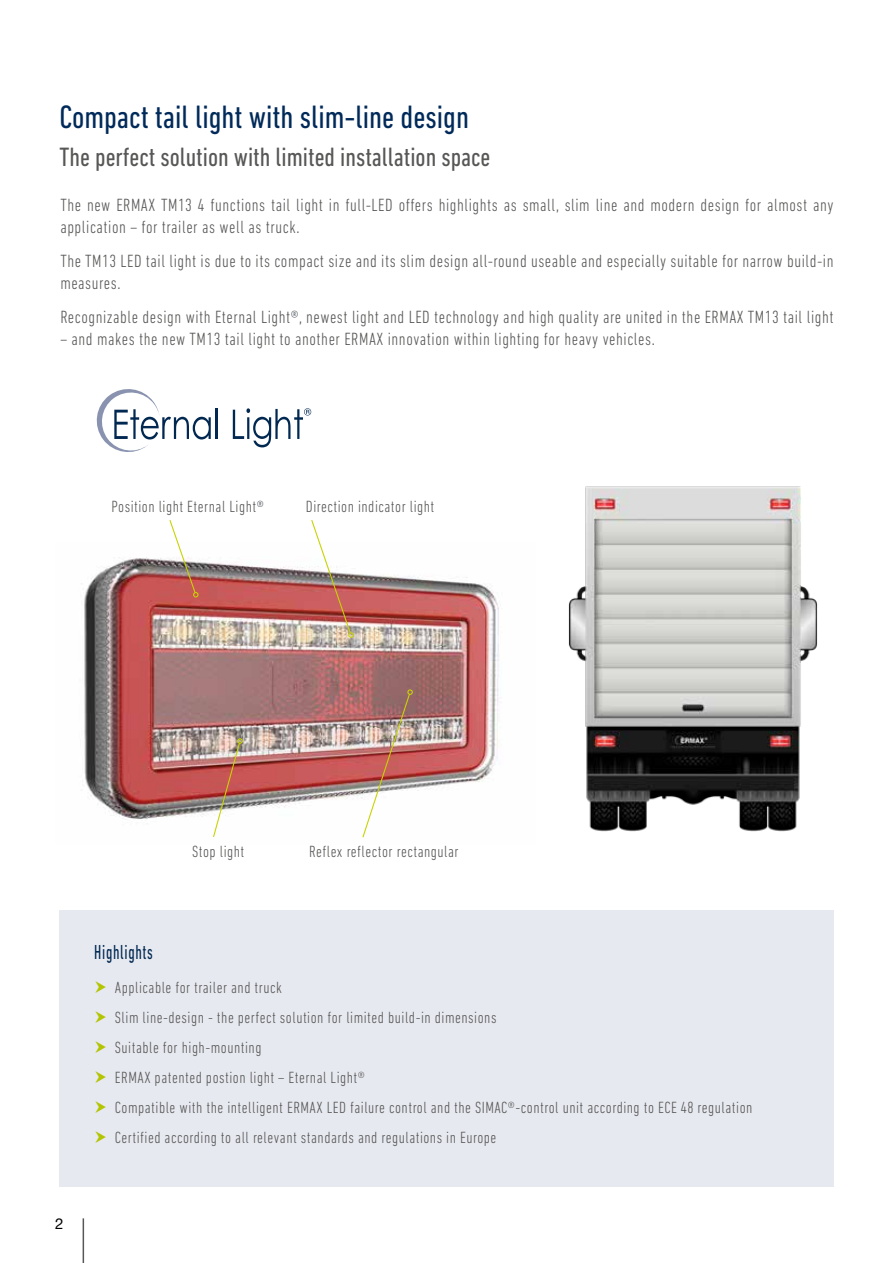
<style>
.page{position:relative;width:893px;height:1263px;background:#fff}
.page>*{position:absolute;margin:0;border:0;box-sizing:border-box;transform-origin:0 0}
.t1{font:condensed 33px "DIN Next LT Pro";color:#002a5a}
.t2{font:condensed 27px "DIN Next LT Pro";color:#575756}
.t3{font:condensed 20.7px "DIN Next LT Pro";letter-spacing:.04em;color:#002851;scale:.8 1}
.t4{font:300 condensed 18px/21.6px "DIN Next LT Pro";letter-spacing:.03em;color:#575756}
.t5{font:300 condensed 16.5px/30.2px "DIN Next LT Pro";letter-spacing:.03em;color:#575756}
.t6{font:15px "Helvetica Neue LT Pro";color:#000}
.s1{color:#485156}
</style>
<div class="page">
<hr style="left:83px;top:1218px;width:1px;height:45px;background:#575756">
<div style="left:59px;top:910px;width:774px;height:276px;background:#e7e9f0"></div>
<img style="left:81px;top:557px;width:418px;height:267px">
<svg style="left:96px;top:389px;width:115px;height:63px"></svg>
<hr style="left:215px;top:409px;width:3px;height:30px;background:#002851">
<svg style="left:233px;top:408px;width:78px;height:39px"></svg>
<img style="left:362px;top:689px;width:51px;height:149px">
<img style="left:212px;top:738px;width:31px;height:99px">
<svg style="left:169px;top:520px;width:30px;height:77px"></svg>
<img style="left:310px;top:520px;width:44px;height:118px">
<img style="left:568px;top:486px;width:250px;height:346px">
<h1 class="t1" style="left:60px;top:98px;width:411px">Compact tail light with slim-line design</h1>
<h2 class="t2" style="left:60px;top:141px;width:432px">The perfect solution with limited installation space</h2>
<p class="t4" style="left:60px;top:194px;width:775px">The new ERMAX TM13 4 functions tail light in full-LED offers highlights as small, slim line and modern design for almost any application – for trailer as well as truck.</p>
<p class="t4" style="left:60px;top:250px;width:775px">The TM13 LED tail light is due to its compact size and its slim design all-round useable and especially suitable for narrow build-in measures.</p>
<p class="t4" style="left:60px;top:306px;width:775px">Recognizable design with Eternal Light<span class="s1">®</span>, newest light and LED technology and high quality are united in the ERMAX TM13 tail light</p>
<p class="t4" style="left:60px;top:327px;width:596px">– and makes the new TM13 tail light to another ERMAX innovation within lighting for heavy vehicles.</p>
<p class="t5" style="left:111px;top:491px;width:154px">Position light Eternal Light<span class="s1">®</span></p>
<p class="t5" style="left:306px;top:491px;width:130px">Direction indicator light</p>
<p class="t3" style="left:94px;top:940px;width:75px">Highlights</p>
<p class="t5" style="left:192px;top:836px;width:54px">Stop light</p>
<p class="t5" style="left:309px;top:836px;width:151px">Reflex reflector rectangular</p>
<p class="t6" style="left:55px;top:1214px;width:10px">2</p>
<p class="t5" style="left:115px;top:972px;width:639px">Applicable for trailer and truck<br>Slim line-design - the perfect solution for limited build-in dimensions<br>Suitable for high-mounting<br>ERMAX patented postion light – Eternal Light®<br>Compatible with the intelligent ERMAX LED failure control and the SIMAC®-control unit according to ECE 48 regulation Certified according to all relevant standards and regulations in Europe</p>
</div>
